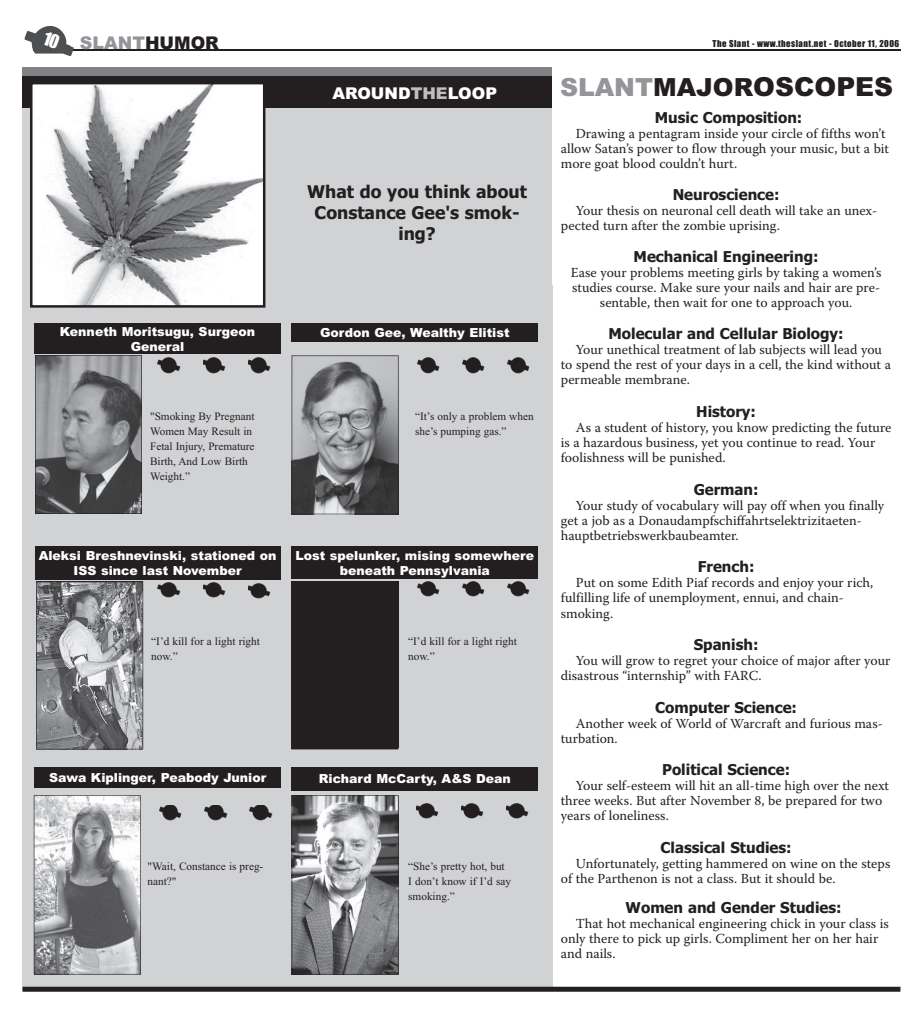
<style>
.page{position:relative;width:923px;height:1013px;background:#fff}
.page>*{position:absolute;margin:0;border:0;box-sizing:border-box;transform-origin:0 0}
.t1{font:900 26.25px "Arial";color:#231f20}
.t2{font:700 17.5px/21px "Tahoma";color:#231f20;text-align:center}
.t3{font:900 17.5px "Arial";color:#939598}
.t4{font:900 16.25px "Arial";color:#fff}
.t5{font:700 15px "Tahoma";color:#231f20}
.t6{font:13.75px/15px "Warnock Pro";color:#231f20}
.t7{font:900 12.5px/15px "Arial";color:#fff;text-align:center}
.t8{font:11.25px/15px "Times New Roman";color:#231f20}
.t9{font:8.75px "Impact";letter-spacing:.05em;color:#231f20}
.s1{color:#231f20}
.s2{font-size:25px;color:#939598}
.s3{font-size:25px}
.s4{color:#bdbec1}
</style>
<div class="page">
<hr style="left:33px;top:49px;width:867px;height:2px;background:#231f20">
<img style="left:25px;top:26px;width:40px;height:12px">
<div style="left:22px;top:285px;width:530px;height:705px;background:#d1d2d4"></div>
<div style="left:291px;top:323px;width:247px;height:19px;background:#231f20"></div>
<img style="left:417px;top:358px;width:23px;height:16px">
<img style="left:462px;top:358px;width:23px;height:16px">
<img style="left:507px;top:358px;width:23px;height:16px">
<div style="left:22px;top:104px;width:529px;height:217px;background:#d1d2d4"></div>
<div style="left:34px;top:323px;width:247px;height:31px;background:#231f20"></div>
<img style="left:158px;top:358px;width:23px;height:16px">
<img style="left:203px;top:358px;width:23px;height:16px">
<img style="left:248px;top:358px;width:23px;height:16px">
<svg style="left:36px;top:581px;width:107px;height:168px;background:#8c8d90"></svg>
<img style="left:158px;top:582px;width:23px;height:16px">
<img style="left:203px;top:582px;width:23px;height:16px">
<img style="left:248px;top:583px;width:23px;height:16px">
<div style="left:35px;top:546px;width:245px;height:34px;background:#231f20"></div>
<div style="left:291px;top:766px;width:247px;height:24px;background:#231f20"></div>
<img style="left:416px;top:803px;width:23px;height:16px">
<img style="left:461px;top:803px;width:23px;height:16px">
<img style="left:506px;top:803px;width:23px;height:16px">
<div style="left:34px;top:767px;width:247px;height:21px;background:#231f20"></div>
<img style="left:417px;top:581px;width:23px;height:16px">
<img style="left:462px;top:581px;width:23px;height:16px">
<img style="left:507px;top:581px;width:23px;height:16px">
<div style="left:291px;top:546px;width:247px;height:33px;background:#231f20"></div>
<div style="left:22px;top:68px;width:529px;height:24px;background:#808285"></div>
<div style="left:22px;top:76px;width:529px;height:32px;background:#231f20"></div>
<svg style="left:30px;top:84px;width:235px;height:224px;background:#c5c6c7"></svg>
<img style="left:160px;top:805px;width:22px;height:16px">
<img style="left:205px;top:805px;width:22px;height:16px">
<img style="left:250px;top:805px;width:22px;height:16px">
<svg style="left:34px;top:795px;width:107px;height:179px"></svg>
<svg style="left:291px;top:795px;width:108px;height:179px;background:#8d8e90"></svg>
<svg style="left:35px;top:355px;width:107px;height:159px;background:#76777a"></svg>
<svg style="left:291px;top:355px;width:107px;height:159px"></svg>
<div style="left:291px;top:581px;width:107px;height:168px;background:#231f20"></div>
<div style="left:22px;top:986px;width:878px;height:5px;background:#231f20"></div>
<svg style="left:42px;top:31px;width:19px;height:19px"></svg>
<p class="t3" style="left:80px;top:36px;width:141px">SLANT<span class="s1">HUMOR</span></p>
<p class="t9" style="left:712px;top:41px;width:188px">The Slant - www.theslant.net - October 11, 2006</p>
<p class="t1" style="left:560px;top:78px;width:335px"><span class="s2">SLANT</span><span class="s3">MAJOR</span>OSCOPES</p>
<p class="t4" style="left:332px;top:88px;width:166px">AROUND<span class="s4">THE</span>LOOP</p>
<p class="t2" style="left:307px;top:183px;width:221px">What do you think about<br>Constance Gee's smok&shy;ing?</p>
<p class="t7" style="left:60px;top:325px;width:197px">Kenneth Moritsugu, Surgeon<br>General</p>
<p class="t8" style="left:150px;top:410px;width:106px">"Smoking By Pregnant<br>Women May Result in<br>Fetal Injury, Premature<br>Birth, And Low Birth<br>Weight.”</p>
<p class="t7" style="left:320px;top:326px;width:191px">Gordon Gee, Wealthy Elitist</p>
<p class="t8" style="left:415px;top:410px;width:120px">“It’s only a problem when she’s pumping gas.”</p>
<p class="t7" style="left:39px;top:549px;width:239px">Aleksi Breshnevinski, stationed on<br>ISS since last November</p>
<p class="t7" style="left:295px;top:549px;width:240px">Lost spelunker, mising somewhere beneath Pennsylvania</p>
<p class="t8" style="left:151px;top:635px;width:110px">“I’d kill for a light right now.”</p>
<p class="t8" style="left:408px;top:635px;width:110px">“I’d kill for a light right now.”</p>
<p class="t7" style="left:49px;top:771px;width:219px">Sawa Kiplinger, Peabody Junior</p>
<p class="t8" style="left:148px;top:860px;width:117px">"Wait, Constance is preg&shy;nant?"</p>
<p class="t7" style="left:319px;top:772px;width:193px">Richard McCarty, A&amp;S Dean</p>
<p class="t8" style="left:408px;top:860px;width:104px">“She’s pretty hot, but<br>I don’t know if I’d say smoking.”</p>
<p class="t5" style="left:654px;top:111px;width:149px">Music Composition:</p>
<p class="t6" style="left:561px;top:127px;width:330px;text-indent:15px">Drawing a pentagram inside your circle of fifths won’t allow Satan’s power to flow through your music, but a bit more goat blood couldn’t hurt.</p>
<p class="t5" style="left:672px;top:189px;width:108px">Neuroscience:</p>
<p class="t6" style="left:561px;top:204px;width:318px;text-indent:15px">Your thesis on neuronal cell death will take an unex&shy;pected turn after the zombie uprising.</p>
<p class="t5" style="left:633px;top:250px;width:186px">Mechanical Engineering:</p>
<p class="t6" style="left:570px;top:266px;width:312px;text-align:center">Ease your problems meeting girls by taking a women’s studies course. Make sure your nails and hair are pre&shy;sentable, then wait for one to approach you.</p>
<p class="t5" style="left:608px;top:328px;width:237px">Molecular and Cellular Biology:</p>
<p class="t6" style="left:561px;top:343px;width:332px;text-indent:15px">Your unethical treatment of lab subjects will lead you to spend the rest of your days in a cell, the kind without a permeable membrane.</p>
<p class="t5" style="left:696px;top:405px;width:61px">History:</p>
<p class="t6" style="left:561px;top:421px;width:332px;text-indent:15px">As a student of history, you know predicting the future is a hazardous business, yet you continue to read. Your foolishness will be punished.</p>
<p class="t5" style="left:693px;top:483px;width:66px">German:</p>
<p class="t6" style="left:561px;top:499px;width:325px;text-indent:15px">Your study of vocabulary will pay off when you finally get a job as a Donaudampfschiffahrtselektrizitaeten&shy;hauptbetriebswerkbaubeamter.</p>
<p class="t5" style="left:697px;top:561px;width:58px">French:</p>
<p class="t6" style="left:561px;top:576px;width:314px;text-indent:15px">Put on some Edith Piaf records and enjoy your rich, fulfilling life of unemployment, ennui, and chain&shy;smoking.</p>
<p class="t5" style="left:693px;top:638px;width:66px">Spanish:</p>
<p class="t6" style="left:561px;top:654px;width:331px;text-indent:15px">You will grow to regret your choice of major after your disastrous “internship” with FARC.</p>
<p class="t5" style="left:655px;top:701px;width:143px">Computer Science:</p>
<p class="t6" style="left:561px;top:717px;width:323px;text-indent:15px">Another week of World of Warcraft and furious mas&shy;turbation.</p>
<p class="t5" style="left:662px;top:764px;width:129px">Political Science:</p>
<p class="t6" style="left:561px;top:779px;width:330px;text-indent:15px">Your self-esteem will hit an all-time high over the next three weeks. But after November 8, be prepared for two years of loneliness.</p>
<p class="t5" style="left:660px;top:841px;width:133px">Classical Studies:</p>
<p class="t6" style="left:561px;top:857px;width:331px;text-indent:15px">Unfortunately, getting hammered on wine on the steps of the Parthenon is not a class. But it should be.</p>
<p class="t5" style="left:625px;top:901px;width:217px">Women and Gender Studies:</p>
<p class="t6" style="left:561px;top:917px;width:329px;text-indent:15px">That hot mechanical engineering chick in your class is only there to pick up girls. Compliment her on her hair and nails.</p>
</div>
